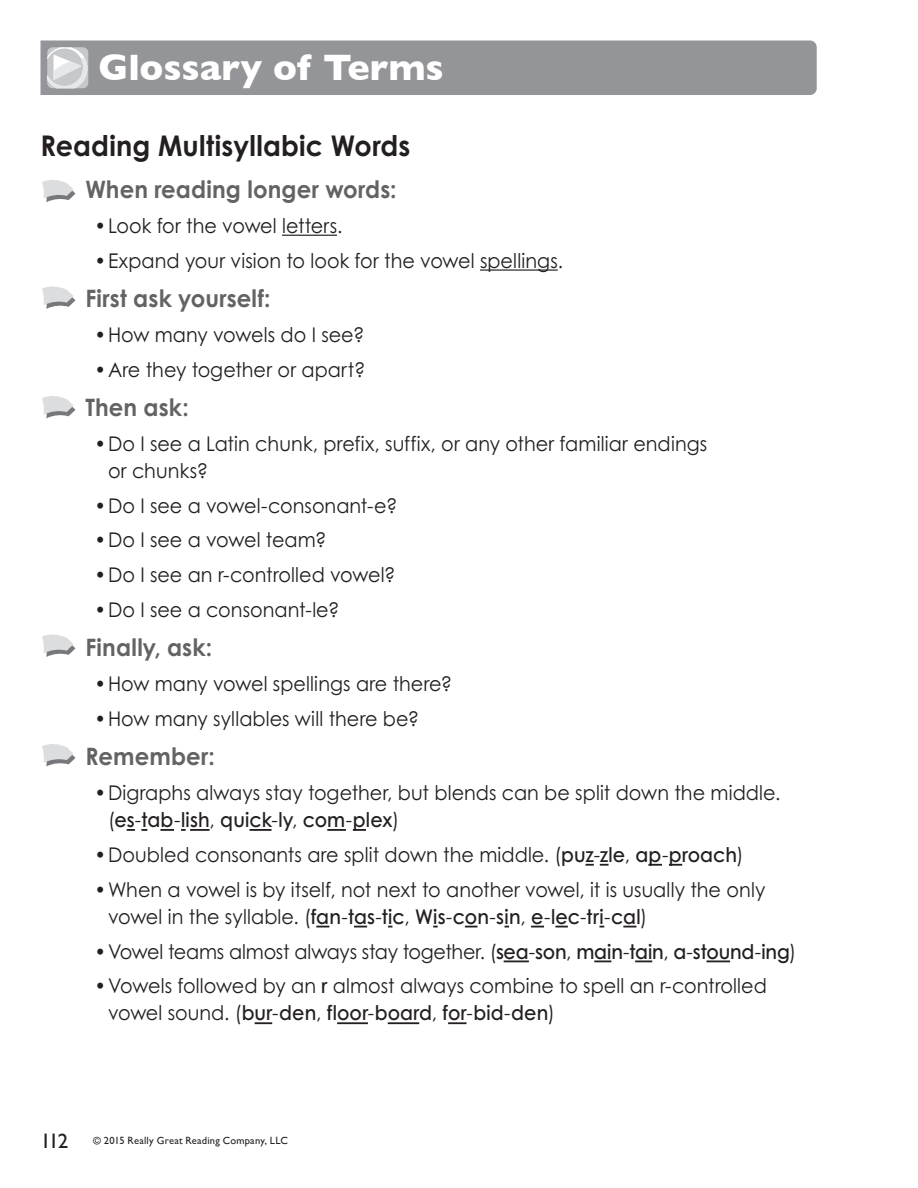
<style>
.page{position:relative;width:918px;height:1188px;background:#fff}
.page>*{position:absolute;margin:0;border:0;box-sizing:border-box;transform-origin:0 0}
.t1{font:700 37.5px "Gill Sans";color:#fff}
._01_Header{font:700 28.5px "RGR Century Gothic";letter-spacing:.005em;color:#231f20;scale:.95 1}
._01_Text{font:700 24px "RGR Century Gothic";letter-spacing:.005em;color:#636366;scale:.95 1}
.t2{font:21px "Gill Sans";color:#231f20}
._04_Bullets{font:20.25px/27px "RGR Century Gothic";color:#231f20;scale:.95 1}
.t3{font:10.5px "Gill Sans";letter-spacing:.02em;color:#231f20}
.s1{font-weight:600}
</style>
<div class="page">
<div style="left:40px;top:40px;width:777px;height:55px;background:#939598"></div>
<hr style="left:282px;top:235px;width:55px;height:1px;background:#231f20">
<hr style="left:480px;top:269px;width:78px;height:2px;background:#231f20">
<svg style="left:127px;top:829px;width:8px;height:2px"></svg>
<svg style="left:141px;top:829px;width:6px;height:2px"></svg>
<svg style="left:160px;top:829px;width:14px;height:2px"></svg>
<hr style="left:190px;top:829px;width:20px;height:2px;background:#231f20">
<hr style="left:249px;top:829px;width:23px;height:2px;background:#231f20">
<svg style="left:327px;top:829px;width:19px;height:2px"></svg>
<svg style="left:353px;top:829px;width:13px;height:2px"></svg>
<svg style="left:586px;top:864px;width:8px;height:2px"></svg>
<svg style="left:600px;top:864px;width:9px;height:2px"></svg>
<svg style="left:648px;top:864px;width:14px;height:2px"></svg>
<svg style="left:669px;top:864px;width:13px;height:2px"></svg>
<svg style="left:316px;top:926px;width:13px;height:1px"></svg>
<svg style="left:354px;top:926px;width:13px;height:1px"></svg>
<svg style="left:465px;top:926px;width:12px;height:1px"></svg>
<svg style="left:531px;top:926px;width:13px;height:1px"></svg>
<svg style="left:555px;top:926px;width:13px;height:1px"></svg>
<svg style="left:623px;top:926px;width:14px;height:1px"></svg>
<hr style="left:504px;top:960px;width:25px;height:2px;background:#231f20">
<svg style="left:594px;top:960px;width:17px;height:2px"></svg>
<svg style="left:635px;top:960px;width:17px;height:2px"></svg>
<hr style="left:706px;top:960px;width:24px;height:2px;background:#231f20">
<svg style="left:255px;top:1022px;width:17px;height:2px"></svg>
<hr style="left:337px;top:1022px;width:31px;height:2px;background:#231f20">
<hr style="left:388px;top:1022px;width:31px;height:2px;background:#231f20">
<svg style="left:448px;top:1022px;width:19px;height:2px"></svg>
<svg style="left:42px;top:180px;width:33px;height:22px"></svg>
<svg style="left:42px;top:634px;width:33px;height:23px"></svg>
<svg style="left:42px;top:286px;width:33px;height:23px"></svg>
<svg style="left:42px;top:744px;width:33px;height:22px"></svg>
<svg style="left:42px;top:396px;width:33px;height:22px"></svg>
<p class="t1" style="left:98px;top:38px;width:347px">Glossary of Terms</p>
<p class="_01_Header" style="left:40px;top:128px;width:391px">Reading Multisyllabic Words</p>
<p class="_01_Text" style="left:86px;top:174px;width:329px">When reading longer words:</p>
<p class="_04_Bullets" style="left:94px;top:212px;width:262px">•Look for the vowel letters.</p>
<p class="_04_Bullets" style="left:94px;top:246px;width:495px">•Expand your vision to look for the vowel spellings.</p>
<p class="_01_Text" style="left:86px;top:283px;width:196px">First ask yourself:</p>
<p class="_04_Bullets" style="left:94px;top:321px;width:286px">•How many vowels do I see?</p>
<p class="_04_Bullets" style="left:94px;top:355px;width:287px">•Are they together or apart?</p>
<p class="_01_Text" style="left:86px;top:392px;width:110px">Then ask:</p>
<p class="_04_Bullets" style="left:108px;top:430px;width:632px;text-indent:-14px">•Do I see a Latin chunk, prefix, suffix, or any other familiar endings or chunks?</p>
<p class="_04_Bullets" style="left:94px;top:491px;width:320px">•Do I see a vowel-consonant-e?</p>
<p class="_04_Bullets" style="left:94px;top:526px;width:246px">•Do I see a vowel team?</p>
<p class="_04_Bullets" style="left:94px;top:561px;width:318px">•Do I see an r-controlled vowel?</p>
<p class="_04_Bullets" style="left:94px;top:596px;width:259px">•Do I see a consonant-le?</p>
<p class="_01_Text" style="left:86px;top:633px;width:135px">Finally, ask:</p>
<p class="_04_Bullets" style="left:94px;top:670px;width:378px">•How many vowel spellings are there?</p>
<p class="_04_Bullets" style="left:94px;top:705px;width:343px">•How many syllables will there be?</p>
<p class="_01_Text" style="left:86px;top:742px;width:138px">Remember:</p>
<p class="_04_Bullets" style="left:108px;top:779px;width:709px;text-indent:-14px">•Digraphs always stay together, but blends can be split down the middle. (<span class="s1">es</span>-<span class="s1">tab</span>-<span class="s1">lish</span>, <span class="s1">quick</span>-<span class="s1">ly</span>, <span class="s1">com</span>-<span class="s1">plex</span>)</p>
<p class="_04_Bullets" style="left:94px;top:841px;width:685px">•Doubled consonants are split down the middle. (<span class="s1">puz</span>-<span class="s1">zle</span>, <span class="s1">ap</span>-<span class="s1">proach</span>)</p>
<p class="_04_Bullets" style="left:108px;top:876px;width:693px;text-indent:-14px">•When a vowel is by itself, not next to another vowel, it is usually the only vowel in the syllable. (<span class="s1">fan</span>-<span class="s1">tas</span>-<span class="s1">tic</span>, <span class="s1">Wis</span>-<span class="s1">con</span>-<span class="s1">sin</span>, <span class="s1">e</span>-<span class="s1">lec</span>-<span class="s1">tri</span>-<span class="s1">cal</span>)</p>
<p class="_04_Bullets" style="left:94px;top:938px;width:740px">•Vowel teams almost always stay together. (<span class="s1">sea</span>-<span class="s1">son</span>, <span class="s1">main</span>-<span class="s1">tain</span>, <span class="s1">a</span>-<span class="s1">stound</span>-<span class="s1">ing</span>)</p>
<p class="_04_Bullets" style="left:108px;top:972px;width:695px;text-indent:-14px">•Vowels followed by an <span class="s1">r</span> almost always combine to spell an r-controlled vowel sound. (<span class="s1">bur</span>-<span class="s1">den</span>, <span class="s1">floor</span>-<span class="s1">board</span>, <span class="s1">for</span>-<span class="s1">bid</span>-<span class="s1">den</span>)</p>
<p class="t2" style="left:40px;top:1128px;width:29px">112</p>
<p class="t3" style="left:93px;top:1134px;width:196px">© 2015 Really Great Reading Company, LLC</p>
</div>
